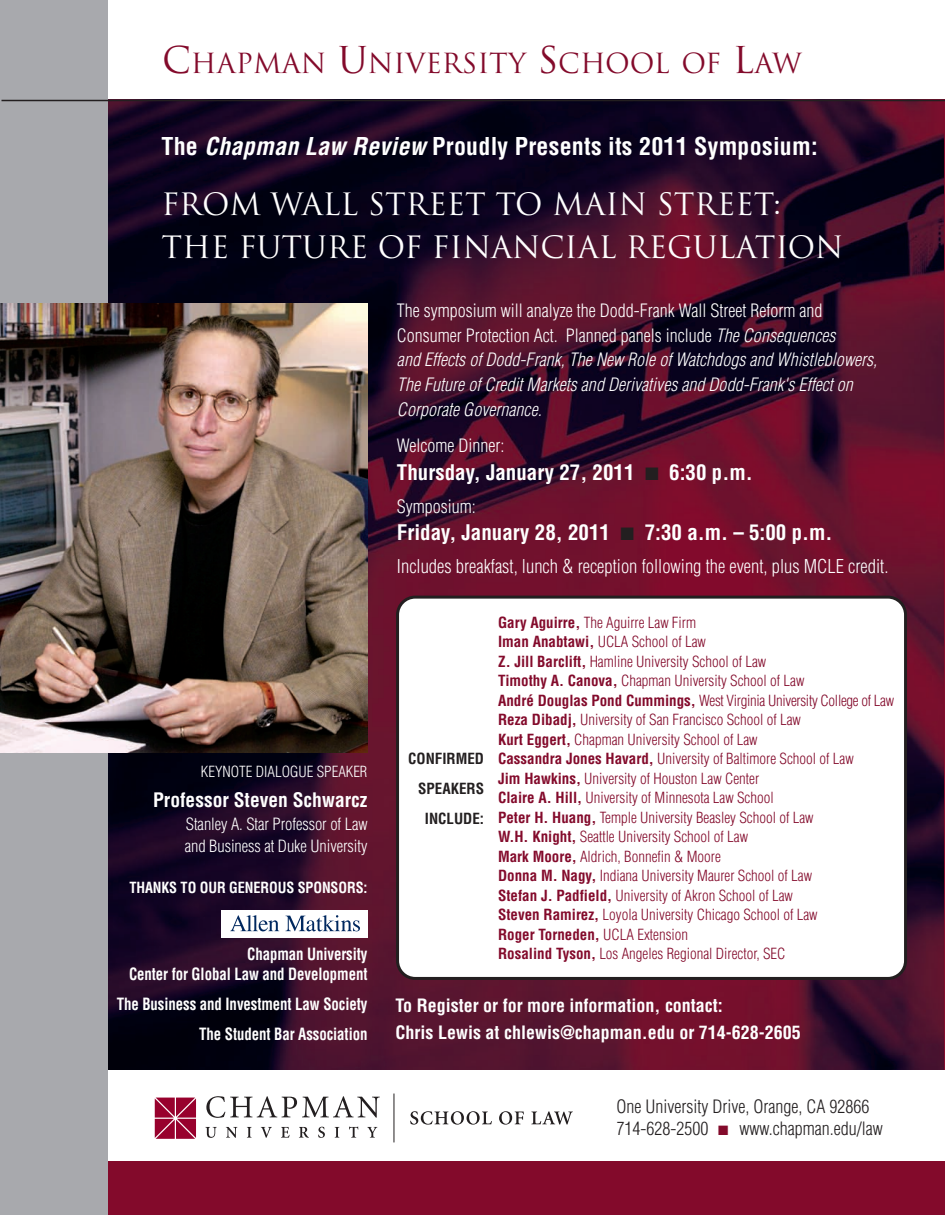
<style>
.page{position:relative;width:945px;height:1215px;background:#fff}
.page>*{position:absolute;margin:0;border:0;box-sizing:border-box;transform-origin:0 0}
.t1{font:30px/43.5px "Trajan";color:#fff}
.t2{font:27px "Trajan";color:#830a2b}
.t3{font:700 condensed 24px "Helvetica";letter-spacing:.01em;color:#fff}
.t4{font:700 condensed 21px "Helvetica";color:#fff}
.t5{font:700 condensed 19.5px "Helvetica";color:#fff}
.t6{font:300 condensed 18.6px "Helvetica";color:#fff}
.t7{font:italic 300 condensed 18px/24.8px "Helvetica";color:#fff}
.t8{font:700 condensed 18px/27px "Helvetica";color:#fff}
.t9{font:300 condensed 18px/22.5px "Helvetica";color:#231f20}
.t10{font:300 condensed 18px "Helvetica";color:#fff}
.t11{font:700 condensed 16.5px/19.5px "Helvetica";letter-spacing:-.005em;color:#fff;text-align:right;scale:.9 1}
.t12{font:300 condensed 16.5px/22.5px "Helvetica";letter-spacing:-.005em;color:#fff}
.t13{font:300 condensed 15px/19.5px "Helvetica";color:#830a2b}
.t14{font:700 condensed 15px "Helvetica";letter-spacing:-.005em;color:#fff;scale:.95 1}
.t15{font:700 condensed 15px/30px "Helvetica";color:#231f20;text-align:right}
.t16{font:300 condensed 15px "Helvetica";color:#fff}
.s1{font-size:36px}
.s2{font-style:italic}
.s3{font-style:normal}
.s4{color:#231f20}
.s5{font-weight:700}
.s6{color:#830a2b}
</style>
<div class="page">
<div style="left:108px;top:99px;width:837px;height:1116px;background:#830a2b"></div>
<img style="left:108px;top:99px;width:835px;height:971px">
<div style="left:0;top:0;width:108px;height:1215px;background:#a8a9ad"></div>
<img style="left:0;top:303px;width:368px;height:450px">
<hr style="left:2px;top:100px;width:943px;height:1px;background:#231f20">
<div style="left:108px;top:1070px;width:837px;height:91px;background:#fff"></div>
<hr style="left:393px;top:1094px;width:1px;height:48px;background:#231f20">
<svg style="left:410px;top:1111px;width:82px;height:14px"></svg>
<svg style="left:499px;top:1111px;width:25px;height:14px"></svg>
<svg style="left:531px;top:1111px;width:42px;height:13px"></svg>
<svg style="left:155px;top:1098px;width:41px;height:41px;background:#a6254a"></svg>
<svg style="left:206px;top:1096px;width:174px;height:22px"></svg>
<svg style="left:205px;top:1127px;width:12px;height:11px"></svg>
<svg style="left:226px;top:1127px;width:11px;height:11px"></svg>
<svg style="left:247px;top:1127px;width:5px;height:11px"></svg>
<svg style="left:261px;top:1127px;width:11px;height:11px"></svg>
<svg style="left:281px;top:1127px;width:9px;height:11px"></svg>
<svg style="left:299px;top:1127px;width:10px;height:11px"></svg>
<svg style="left:318px;top:1127px;width:7px;height:11px"></svg>
<svg style="left:335px;top:1127px;width:4px;height:11px"></svg>
<svg style="left:349px;top:1127px;width:9px;height:11px"></svg>
<svg style="left:367px;top:1127px;width:10px;height:11px"></svg>
<div style="left:396px;top:596px;width:511px;height:384px;background:#fff"></div>
<div style="left:222px;top:910px;width:146px;height:27px;background:#fff"></div>
<svg style="left:230px;top:915px;width:49px;height:16px"></svg>
<svg style="left:285px;top:915px;width:75px;height:16px"></svg>
<hr style="left:452px;top:0;width:42px;height:1px;background:#000">
<hr style="left:452px;top:1214px;width:42px;height:1px;background:#000">
<hr style="left:0;top:586px;width:1px;height:42px;background:#000">
<hr style="left:944px;top:586px;width:1px;height:42px;background:#000">
<h2 class="t2" style="left:162px;top:48px;width:641px"><span class="s1">C</span>HAPMAN <span class="s1">U</span>NIVERSITY <span class="s1">S</span>CHOOL OF <span class="s1">L</span>AW</h2>
<h3 class="t3" style="left:161px;top:132px;width:658px">The <span class="s2">Chapman Law Review</span> Proudly Presents its 2011 Symposium:</h3>
<h1 class="t1" style="left:161px;top:183px;width:684px">FROM WALL STREET TO MAIN STREET:<br>THE FUTURE OF FINANCIAL REGULATION</h1>
<p class="t16" style="left:201px;top:763px;width:168px">KEYNOTE DIALOGUE SPEAKER</p>
<h3 class="t5" style="left:153px;top:789px;width:216px">Professor Steven Schwarcz</h3>
<p class="t12" style="left:185px;top:813px;width:184px">Stanley A. Star Professor of Law and Business at Duke University</p>
<p class="t14" style="left:129px;top:879px;width:252px">THANKS TO OUR GENEROUS SPONSORS:</p>
<p class="t11" style="left:129px;top:945px;width:266px">Chapman University<br>Center for Global Law and Development</p>
<p class="t11" style="left:117px;top:989px;width:280px;line-height:30px">The Business and Investment Law Society<br>The Student Bar Association</p>
<p class="t7" style="left:397px;top:298px;width:482px"><span class="s3">The symposium will analyze the Dodd-Frank Wall Street Reform and Consumer Protection Act. Planned panels include</span> The Consequences<br>and Effects of Dodd-Frank, The New Role of Watchdogs and Whistleblowers, The Future of Credit Markets and Derivatives and Dodd-Frank's Effect on Corporate Governance.</p>
<p class="t10" style="left:397px;top:435px;width:109px">Welcome Dinner:</p>
<h3 class="t4" style="left:397px;top:460px;width:357px">Thursday, January 27, 2011 <span class="s4">■</span> 6:30 p.m.</h3>
<p class="t10" style="left:397px;top:496px;width:80px">Symposium:</p>
<h3 class="t4" style="left:397px;top:521px;width:437px">Friday, January 28, 2011 <span class="s4">■</span> 7:30 a.m. – 5:00 p.m.</h3>
<p class="t6" style="left:397px;top:555px;width:493px">Includes breakfast, lunch &amp; reception following the event, plus MCLE credit.</p>
<p class="t15" style="left:408px;top:744px;width:77px">CONFIRMED<br>SPEAKERS<br>INCLUDE:</p>
<p class="t13" style="left:498px;top:613px;width:397px"><span class="s5">Gary Aguirre,</span> The Aguirre Law Firm<br><span class="s5">Iman Anabtawi,</span> UCLA School of Law<br><span class="s5">Z. Jill Barclift,</span> Hamline University School of Law<br><span class="s5">Timothy A. Canova,</span> Chapman University School of Law<br><span class="s5">André Douglas Pond Cummings,</span> West Virginia University College of Law <span class="s5">Reza Dibadj,</span> University of San Francisco School of Law<br><span class="s5">Kurt Eggert,</span> Chapman University School of Law<br><span class="s5">Cassandra Jones Havard,</span> University of Baltimore School of Law<br><span class="s5">Jim Hawkins,</span> University of Houston Law Center<br><span class="s5">Claire A. Hill,</span> University of Minnesota Law School<br><span class="s5">Peter H. Huang,</span> Temple University Beasley School of Law<br><span class="s5">W.H. Knight,</span> Seattle University School of Law<br><span class="s5">Mark Moore,</span> Aldrich, Bonnefin &amp; Moore<br><span class="s5">Donna M. Nagy,</span> Indiana University Maurer School of Law<br><span class="s5">Stefan J. Padfield,</span> University of Akron School of Law<br><span class="s5">Steven Ramirez,</span> Loyola University Chicago School of Law<br><span class="s5">Roger Torneden,</span> UCLA Extension<br><span class="s5">Rosalind Tyson,</span> Los Angeles Regional Director, SEC</p>
<p class="t8" style="left:396px;top:992px;width:407px">To Register or for more information, contact:<br>Chris Lewis at chlewis@chapman.edu or 714-628-2605</p>
<p class="t9" style="left:617px;top:1095px;width:268px">One University Drive, Orange, CA 92866<br>714-628-2500 <span class="s6">■</span> www.chapman.edu/law</p>
</div>
